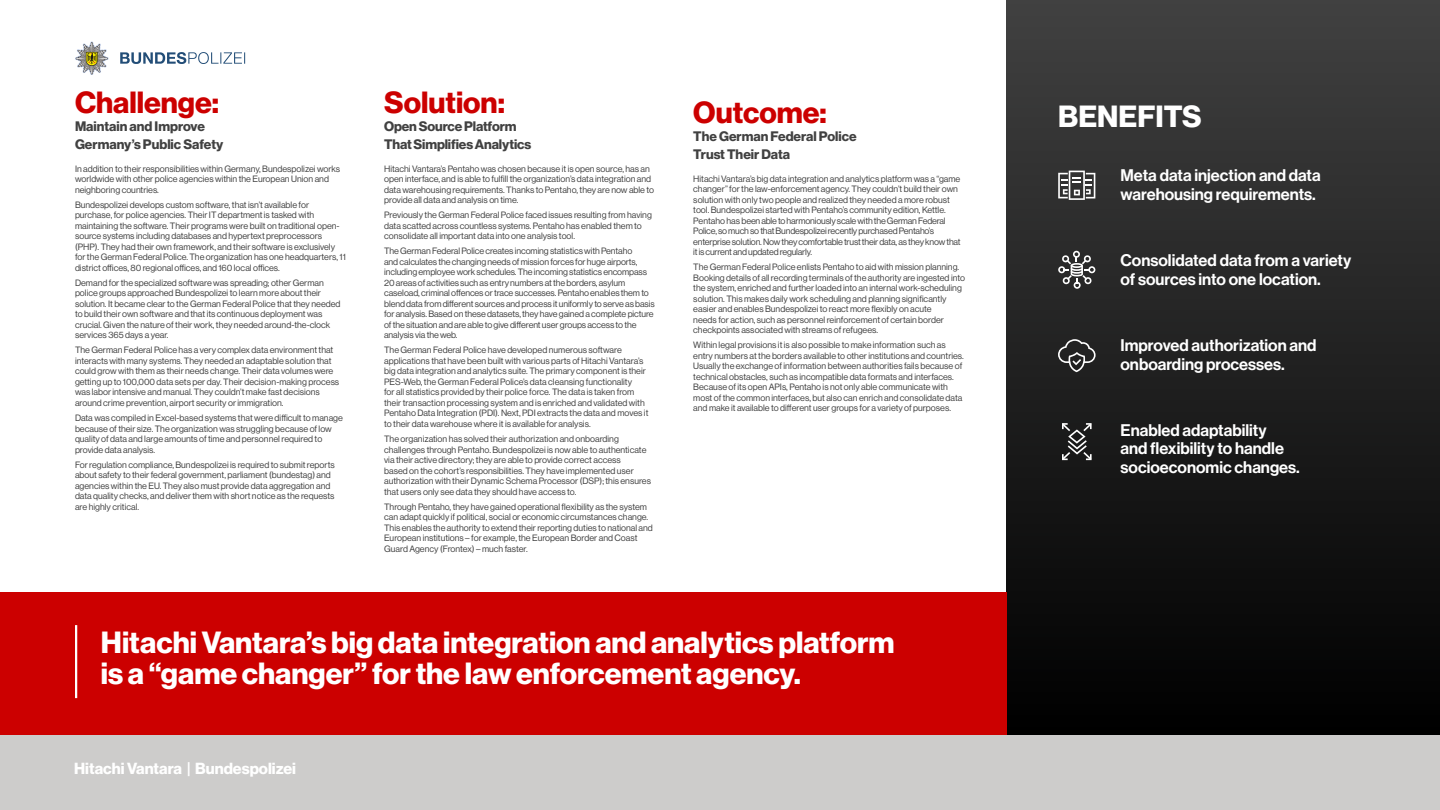
<style>
.page{position:relative;width:1440px;height:810px;background:#fff}
.page>*{position:absolute;margin:0;border:0;box-sizing:border-box;transform-origin:0 0}
.t1{font:30px/31.5px "N Haas Grotesk DS Pro 75 Bd";color:#fff}
.t2{font:30px "N Haas Grotesk DS Pro 75 Bd";color:#c00}
.t3{font:16.5px/18.8px "N Haas Grotesk DS Pro 65 Md";color:#fff}
.t4{font:15.75px "N Haas Grotesk DS Pro 75 Bd";color:#fff}
.t5{font:13.5px/18px "N Haas Grotesk DS Pro 75 Bd";color:#414141}
.t6{font:9px/10.5px "N Haas Grotesk DS Pro 55 Rg";color:#414141}
</style>
<div class="page">
<div style="left:0;top:735px;width:1440px;height:75px;background:#cdcccb"></div>
<div style="left:1006px;top:0;width:434px;height:735px;background:linear-gradient(to bottom,#414141,#000)"></div>
<div style="left:0;top:592px;width:1006px;height:143px;background:#c00"></div>
<hr style="left:75px;top:625px;width:2px;height:73px;background:#fff">
<svg style="left:75px;top:42px;width:34px;height:33px"></svg>
<svg style="left:120px;top:52px;width:125px;height:12px"></svg>
<svg style="left:1058px;top:171px;width:37px;height:29px"></svg>
<svg style="left:1058px;top:251px;width:37px;height:38px"></svg>
<svg style="left:1058px;top:339px;width:38px;height:33px"></svg>
<svg style="left:1062px;top:423px;width:30px;height:37px"></svg>
<h1 class="t2" style="left:75px;top:85px;width:146px">Challenge:</h1>
<h3 class="t5" style="left:75px;top:118px;width:150px">Maintain and Improve<br>Germany’s Public Safety</h3>
<p class="t6" style="left:75px;top:163px;width:267px">In addition to their responsibilities within Germany, Bundespolizei works worldwide with other police agencies within the European Union and neighboring countries.</p>
<p class="t6" style="left:75px;top:199px;width:272px">Bundespolizei develops custom software, that isn’t available for purchase, for police agencies. Their IT department is tasked with maintaining the software. Their programs were built on traditional open&shy;source systems including databases and hypertext preprocessors (PHP). They had their own framework, and their software is exclusively for the German Federal Police. The organization has one headquarters, 11 district offices, 80 regional offices, and 160 local offices.</p>
<p class="t6" style="left:75px;top:277px;width:267px">Demand for the specialized software was spreading; other German police groups approached Bundespolizei to learn more about their solution. It became clear to the German Federal Police that they needed to build their own software and that its continuous deployment was crucial. Given the nature of their work, they needed around-the-clock services 365 days a year.</p>
<p class="t6" style="left:75px;top:345px;width:266px">The German Federal Police has a very complex data environment that interacts with many systems. They needed an adaptable solution that could grow with them as their needs change. Their data volumes were getting up to 100,000 data sets per day. Their decision-making process was labor intensive and manual. They couldn’t make fast decisions around crime prevention, airport security or immigration.</p>
<p class="t6" style="left:75px;top:413px;width:270px">Data was compiled in Excel-based systems that were difficult to manage because of their size. The organization was struggling because of low quality of data and large amounts of time and personnel required to provide data analysis.</p>
<p class="t6" style="left:75px;top:459px;width:261px">For regulation compliance, Bundespolizei is required to submit reports about safety to their federal government, parliament (bundestag) and agencies within the EU. They also must provide data aggregation and data quality checks, and deliver them with short notice as the requests are highly critical.</p>
<h1 class="t2" style="left:384px;top:85px;width:122px">Solution:</h1>
<h3 class="t5" style="left:384px;top:118px;width:149px">Open Source Platform<br>That Simplifies Analytics</h3>
<p class="t6" style="left:384px;top:163px;width:272px">Hitachi Vantara’s Pentaho was chosen because it is open source, has an open interface, and is able to fulfill the organization’s data integration and data warehousing requirements. Thanks to Pentaho, they are now able to provide all data and analysis on time.</p>
<p class="t6" style="left:384px;top:210px;width:269px">Previously the German Federal Police faced issues resulting from having data scatted across countless systems. Pentaho has enabled them to consolidate all important data into one analysis tool.</p>
<p class="t6" style="left:384px;top:246px;width:272px">The German Federal Police creates incoming statistics with Pentaho<br>and calculates the changing needs of mission forces for huge airports, including employee work schedules. The incoming statistics encompass 20 areas of activities such as entry numbers at the borders, asylum caseload, criminal offences or trace successes. Pentaho enables them to blend data from different sources and process it uniformly to serve as basis for analysis. Based on these datasets, they have gained a complete picture of the situation and are able to give different user groups access to the analysis via the web.</p>
<p class="t6" style="left:384px;top:345px;width:266px">The German Federal Police have developed numerous software applications that have been built with various parts of Hitachi Vantara’s big data integration and analytics suite. The primary component is their PES-Web, the German Federal Police’s data cleansing functionality<br>for all statistics provided by their police force. The data is taken from their transaction processing system and is enriched and validated with Pentaho Data Integration (PDI). Next, PDI extracts the data and moves it to their data warehouse where it is available for analysis.</p>
<p class="t6" style="left:384px;top:434px;width:268px">The organization has solved their authorization and onboarding challenges through Pentaho. Bundespolizei is now able to authenticate via their active directory; they are able to provide correct access<br>based on the cohort’s responsibilities. They have implemented user authorization with their Dynamic Schema Processor (DSP); this ensures that users only see data they should have access to.</p>
<p class="t6" style="left:384px;top:501px;width:270px">Through Pentaho, they have gained operational flexibility as the system can adapt quickly if political, social or economic circumstances change.<br>This enables the authority to extend their reporting duties to national and European institutions – for example, the European Border and Coast Guard Agency (Frontex) – much faster.</p>
<h1 class="t2" style="left:693px;top:95px;width:135px">Outcome:</h1>
<h3 class="t5" style="left:693px;top:128px;width:165px">The German Federal Police<br>Trust Their Data</h3>
<p class="t6" style="left:693px;top:173px;width:269px">Hitachi Vantara’s big data integration and analytics platform was a “game changer” for the law-enforcement agency. They couldn’t build their own solution with only two people and realized they needed a more robust tool. Bundespolizei started with Pentaho’s community edition, Kettle.<br>Pentaho has been able to harmoniously scale with the German Federal Police, so much so that Bundespolizei recently purchased Pentaho’s enterprise solution. Now they comfortable trust their data, as they know that it is current and updated regularly.</p>
<p class="t6" style="left:693px;top:262px;width:273px">The German Federal Police enlists Pentaho to aid with mission planning.<br>Booking details of all recording terminals of the authority are ingested into the system, enriched and further loaded into an internal work-scheduling solution. This makes daily work scheduling and planning significantly easier and enables Bundespolizei to react more flexibly on acute<br>needs for action, such as personnel reinforcement of certain border checkpoints associated with streams of refugees.</p>
<p class="t6" style="left:693px;top:340px;width:272px">Within legal provisions it is also possible to make information such as entry numbers at the borders available to other institutions and countries.<br>Usually the exchange of information between authorities fails because of technical obstacles, such as incompatible data formats and interfaces.<br>Because of its open APIs, Pentaho is not only able communicate with most of the common interfaces, but also can enrich and consolidate data and make it available to different user groups for a variety of purposes.</p>
<h1 class="t1" style="left:101px;top:627px;width:795px">Hitachi Vantara’s big data integration and analytics platform is a “game changer” for the law enforcement agency.</h1>
<h3 class="t4" style="left:74px;top:760px;width:223px">Hitachi Vantara | Bundespolizei</h3>
<h1 class="t1" style="left:1058px;top:101px;width:145px">BENEFITS</h1>
<h2 class="t3" style="left:1120px;top:166px;width:202px">Meta data injection and data warehousing requirements.</h2>
<h2 class="t3" style="left:1120px;top:251px;width:232px">Consolidated data from a variety of sources into one location.</h2>
<h2 class="t3" style="left:1120px;top:336px;width:198px">Improved authorization and onboarding processes.</h2>
<h2 class="t3" style="left:1120px;top:421px;width:181px">Enabled adaptability<br>and flexibility to handle socioeconomic changes.</h2>
</div>
